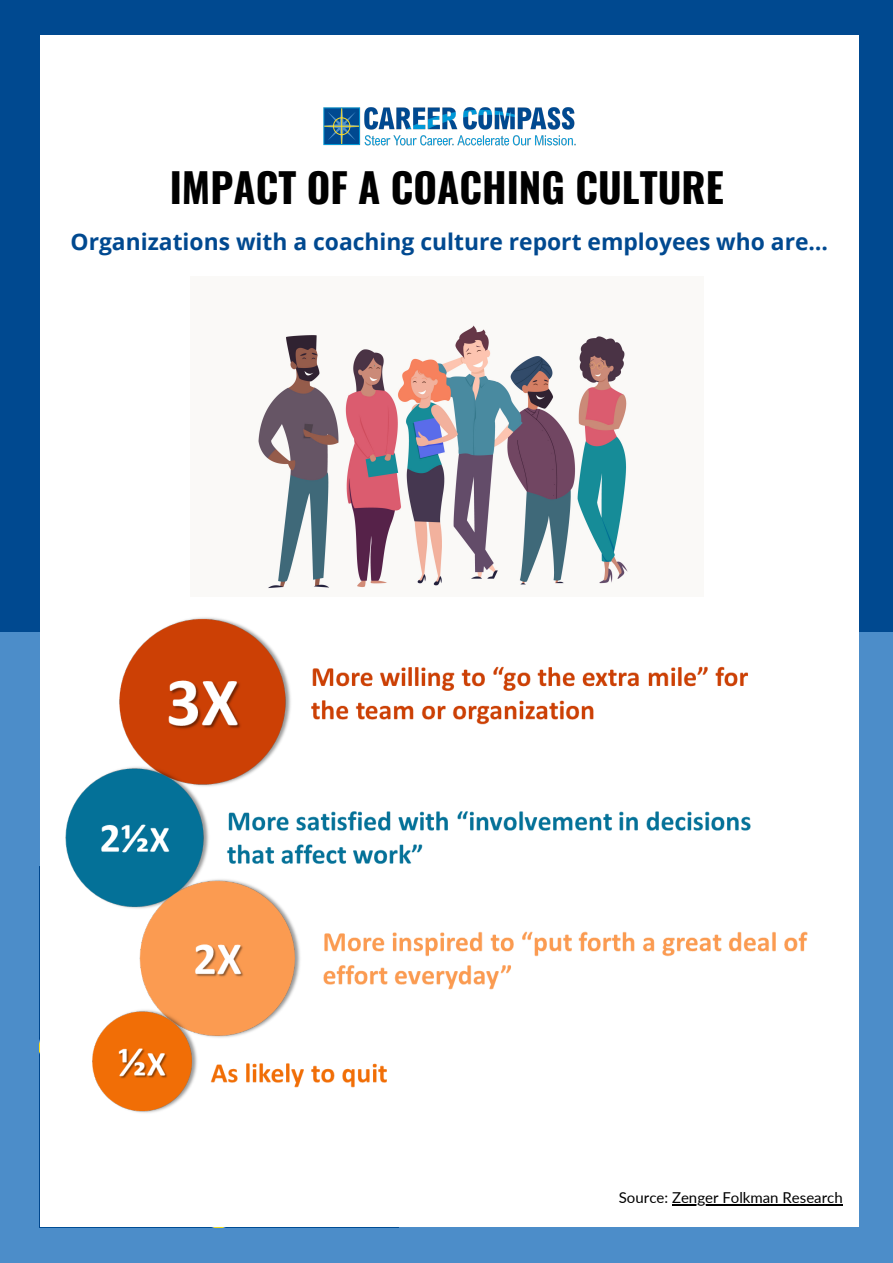
<style>
.page{position:relative;width:893px;height:1263px;background:#4c8dc9}
.page>*{position:absolute;margin:0;border:0;box-sizing:border-box;transform-origin:0 0}
.t1{font:700 40.35px "Oswald";color:#000}
.t2{font:700 22.88px "Open Sans";color:#004990}
.t3{font:15px "Lato";color:#000}
</style>
<div class="page">
<div style="left:0;top:0;width:893px;height:632px;background:#004990"></div>
<div style="left:40px;top:36px;width:818px;height:1191px;background:#fff"></div>
<img style="left:323px;top:107px;width:253px;height:39px">
<img style="left:258px;top:325px;width:370px;height:264px">
<img style="left:65px;top:617px;width:743px;height:496px">
<hr style="left:672px;top:1204px;width:170px;height:1px;background:#000">
<p class="t1" style="left:170px;top:156px;width:555px">IMPACT OF A COACHING CULTURE</p>
<p class="t2" style="left:70px;top:226px;width:759px">Organizations with a coaching culture report employees who are…</p>
<p class="t3" style="left:619px;top:1188px;width:225px">Source: Zenger Folkman Research</p>
</div>
